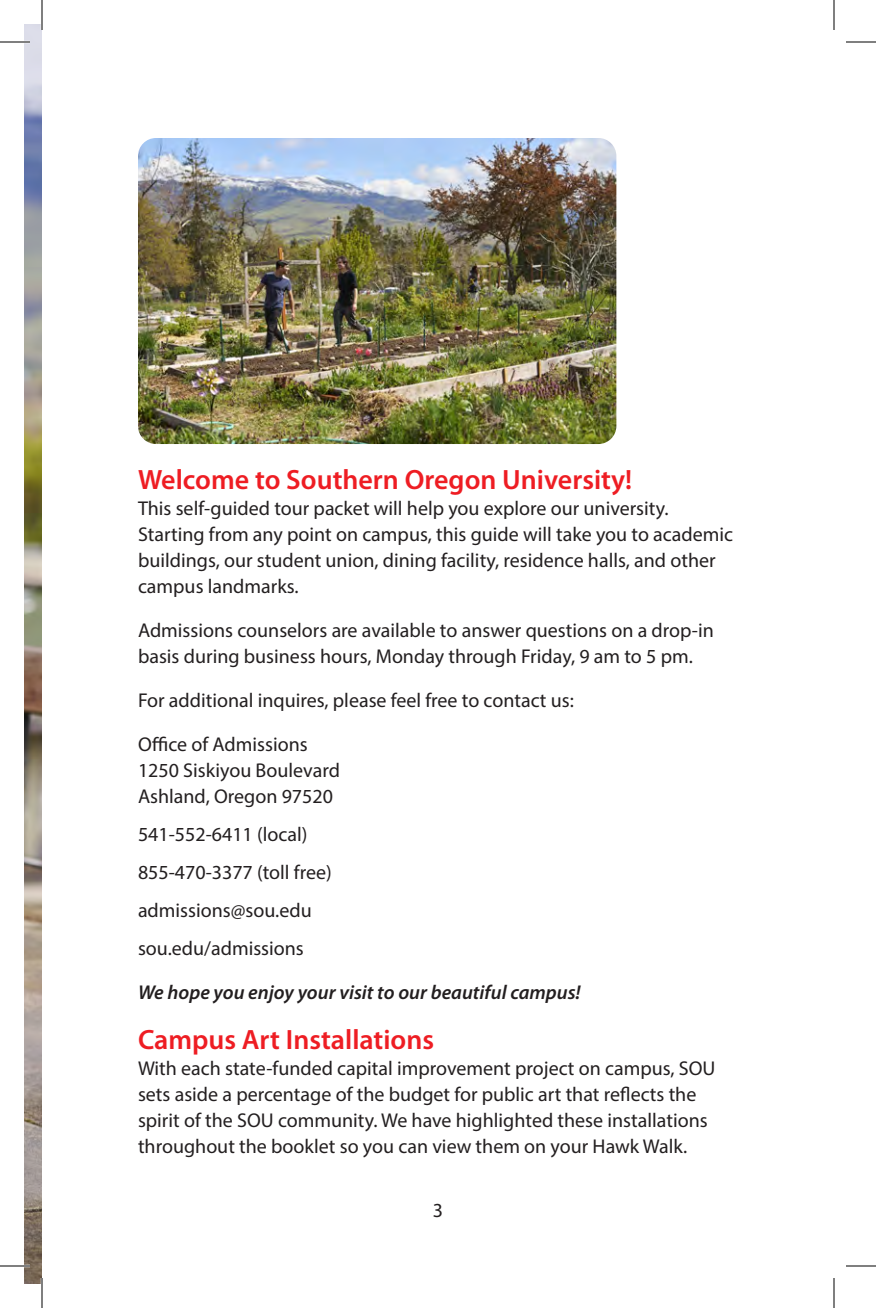
<style>
.page{position:relative;width:876px;height:1308px;background:#fff}
.page>*{position:absolute;margin:0;border:0;box-sizing:border-box;transform-origin:0 0}
.t1{font:600 28px "Myriad Pro";color:#ee1d23}
.t2{font:20px/26px "Myriad Pro";color:#231f20}
.t3{font:italic 600 20px "Myriad Pro";color:#231f20}
</style>
<div class="page">
<img style="left:24px;top:24px;width:18px;height:1260px">
<img style="left:138px;top:138px;width:478px;height:306px">
<hr style="left:0;top:41px;width:30px;height:2px;background:#fff">
<hr style="left:0;top:1265px;width:30px;height:2px;background:#fff">
<hr style="left:41px;top:0;width:2px;height:30px;background:#fff">
<hr style="left:41px;top:1278px;width:2px;height:30px;background:#fff">
<hr style="left:0;top:42px;width:30px;height:1px;background:#000">
<hr style="left:846px;top:42px;width:30px;height:1px;background:#000">
<hr style="left:0;top:1266px;width:30px;height:1px;background:#000">
<hr style="left:846px;top:1266px;width:30px;height:1px;background:#000">
<hr style="left:42px;top:0;width:1px;height:30px;background:#000">
<hr style="left:42px;top:1278px;width:1px;height:30px;background:#000">
<hr style="left:834px;top:0;width:1px;height:30px;background:#000">
<hr style="left:834px;top:1278px;width:1px;height:30px;background:#000">
<h1 class="t1" style="left:138px;top:464px;width:496px">Welcome to Southern Oregon University!</h1>
<p class="t2" style="left:138px;top:495px;width:597px">This self-guided tour packet will help you explore our university.<br>Starting from any point on campus, this guide will take you to academic buildings, our student union, dining facility, residence halls, and other campus landmarks.</p>
<p class="t2" style="left:138px;top:617px;width:577px">Admissions counselors are available to answer questions on a drop-in basis during business hours, Monday through Friday, 9 am to 5 pm.</p>
<p class="t2" style="left:138px;top:687px;width:437px">For additional inquires, please feel free to contact us:</p>
<p class="t2" style="left:138px;top:731px;width:204px">Office of Admissions<br>1250 Siskiyou Boulevard<br>Ashland, Oregon 97520</p>
<p class="t2" style="left:138px;top:815px;width:195px;line-height:38px">541-552-6411 (local)<br>855-470-3377 (toll free) admissions@sou.edu sou.edu/admissions</p>
<p class="t3" style="left:138px;top:981px;width:444px">We hope you enjoy your visit to our beautiful campus!</p>
<h1 class="t1" style="left:138px;top:1024px;width:298px">Campus Art Installations</h1>
<p class="t2" style="left:138px;top:1055px;width:579px">With each state-funded capital improvement project on campus, SOU sets aside a percentage of the budget for public art that reflects the spirit of the SOU community. We have highlighted these installations throughout the booklet so you can view them on your Hawk Walk.</p>
<p class="t2" style="left:433px;top:1197px;width:12px">3</p>
</div>
